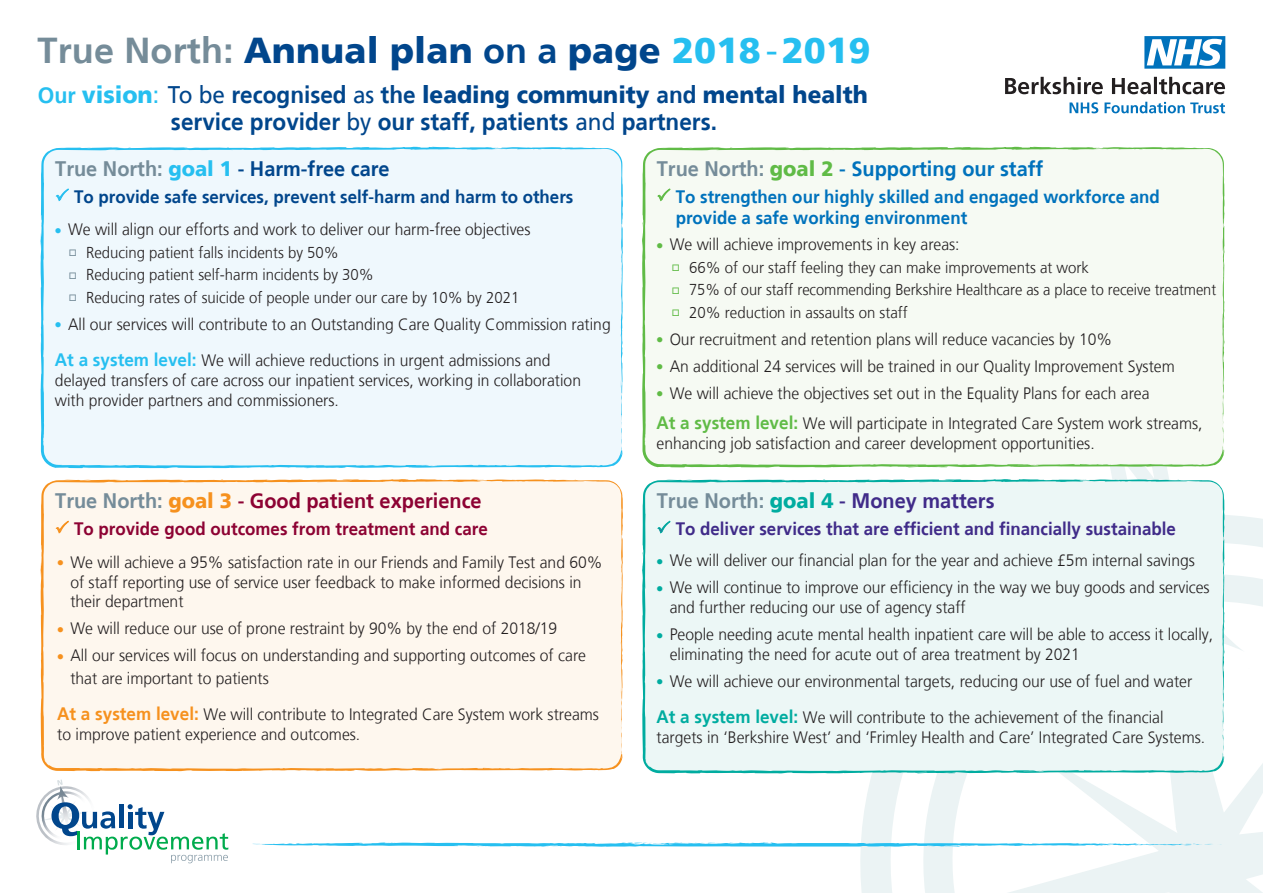
<style>
.page{position:relative;width:1263px;height:893px;background:#fff}
.page>*{position:absolute;margin:0;border:0;box-sizing:border-box;transform-origin:0 0}
.t1{font:900 36px "Frutiger LT";letter-spacing:.005em;color:#01468c}
.t2{font:900 24px "Frutiger LT";color:#01468c;scale:.94 1}
.t3{font:700 24px "Frutiger";color:#01468c;scale:.94 1}
.t4{font:700 21px "Frutiger";color:#8d0233;scale:.95 1}
.t5{font:700 21px "Frutiger";color:#0072bc;scale:.95 1}
.t6{font:700 21px "Frutiger";color:#01468c;scale:.95 1}
.t7{font:700 21px "Frutiger";color:#402b89;scale:.95 1}
.t8{font:700 18px/21px "Frutiger";color:#0072bc;scale:.94 1}
.t9{font:700 18px "Frutiger";color:#402b89;scale:.94 1}
.t10{font:700 18px "Frutiger";color:#01468c;scale:.94 1}
.t11{font:700 18px "Frutiger";color:#8d0233;scale:.94 1}
.t12{font:300 16.5px/19.8px "Frutiger LT";color:#231f20;scale:.95 1}
.t13{font:300 15.75px "Frutiger LT";color:#231f20;scale:.95 1}
.t14{font:300 15.75px "Frutiger LT";color:#231f20;scale:.93 1}
.s1{font-family:"Frutiger";font-weight:700;color:#758c99}
.s2{font-family:"Frutiger";font-weight:700}
.s3{color:#26bff0}
.s4{font-weight:400;color:#26bff0}
.s5{font-family:"Frutiger";font-weight:700;font-size:22.5px;color:#26bff0}
.s6{font-weight:400}
.s7{font-family:"Frutiger LT";font-weight:400}
.s8{color:#758c99}
.s9{font-family:"Frutiger LT";font-weight:900;color:#26bff0}
.s10{font-family:"Frutiger";font-weight:700;font-size:18px;color:#26bff0}
.s11{font-family:"Frutiger LT";font-weight:900;color:#f6911e}
.s12{color:#f6911e}
.s13{font-family:"Frutiger";font-weight:700;font-size:18px;color:#f6911e}
.s14{font-family:"Frutiger LT";font-weight:900;color:#60bb46}
.s15{color:#60bb46}
.s16{font-family:"Frutiger";font-weight:700;font-size:18px;color:#60bb46}
.s17{font-family:"Frutiger LT";font-weight:900;color:#00aca0}
.s18{color:#00aca0}
.s19{font-family:"Frutiger";font-weight:700;font-size:18px;color:#00aca0}
</style>
<div class="page">
<svg style="left:860px;top:499px;width:403px;height:394px;fill:#ebf3f4"></svg>
<svg style="left:1224px;top:513px;width:36px;height:168px"></svg>
<div style="left:40px;top:147px;width:583px;height:321px;background:#eff8fd"></div>
<svg style="left:621px;top:251px;width:2px;height:8px"></svg>
<svg style="left:388px;top:148px;width:4px;height:3px"></svg>
<svg style="left:255px;top:147px;width:8px;height:4px"></svg>
<svg style="left:493px;top:148px;width:14px;height:2px"></svg>
<svg style="left:621px;top:420px;width:2px;height:31px"></svg>
<svg style="left:621px;top:378px;width:2px;height:11px"></svg>
<svg style="left:622px;top:335px;width:1px;height:13px"></svg>
<svg style="left:621px;top:301px;width:2px;height:15px"></svg>
<svg style="left:218px;top:147px;width:15px;height:4px"></svg>
<div style="left:642px;top:147px;width:582px;height:321px;background:#f6faf3"></div>
<svg style="left:1223px;top:250px;width:2px;height:8px"></svg>
<svg style="left:989px;top:148px;width:4px;height:3px"></svg>
<svg style="left:856px;top:147px;width:9px;height:4px"></svg>
<svg style="left:1094px;top:148px;width:15px;height:2px"></svg>
<svg style="left:1222px;top:420px;width:2px;height:31px"></svg>
<svg style="left:1222px;top:377px;width:3px;height:11px"></svg>
<svg style="left:1223px;top:301px;width:2px;height:14px"></svg>
<svg style="left:828px;top:147px;width:7px;height:4px"></svg>
<div style="left:41px;top:479px;width:582px;height:292px;background:#fef7ee"></div>
<svg style="left:621px;top:490px;width:2px;height:7px"></svg>
<svg style="left:621px;top:561px;width:2px;height:8px"></svg>
<svg style="left:377px;top:480px;width:4px;height:3px"></svg>
<svg style="left:248px;top:480px;width:8px;height:3px"></svg>
<svg style="left:479px;top:480px;width:14px;height:2px"></svg>
<svg style="left:621px;top:725px;width:2px;height:30px"></svg>
<svg style="left:621px;top:684px;width:2px;height:10px"></svg>
<svg style="left:622px;top:643px;width:1px;height:12px"></svg>
<svg style="left:621px;top:610px;width:2px;height:14px"></svg>
<svg style="left:221px;top:479px;width:6px;height:4px"></svg>
<div style="left:642px;top:479px;width:582px;height:295px;background:#ecf7f6"></div>
<svg style="left:1223px;top:563px;width:2px;height:8px"></svg>
<svg style="left:979px;top:480px;width:4px;height:3px"></svg>
<svg style="left:850px;top:480px;width:9px;height:3px"></svg>
<svg style="left:1081px;top:480px;width:14px;height:2px"></svg>
<svg style="left:1224px;top:645px;width:1px;height:12px"></svg>
<svg style="left:1223px;top:612px;width:2px;height:14px"></svg>
<svg style="left:1106px;top:435px;width:73px;height:70px"></svg>
<svg style="left:823px;top:479px;width:6px;height:4px"></svg>
<svg style="left:1069px;top:102px;width:156px;height:11px"></svg>
<svg style="left:1005px;top:77px;width:220px;height:17px"></svg>
<svg style="left:1144px;top:36px;width:81px;height:33px"></svg>
<svg style="left:36px;top:779px;width:192px;height:84px"></svg>
<svg style="left:905px;top:681px;width:358px;height:212px"></svg>
<svg style="left:252px;top:842px;width:940px;height:5px"></svg>
<svg style="left:55px;top:188px;width:14px;height:14px"></svg>
<svg style="left:656px;top:188px;width:15px;height:14px"></svg>
<svg style="left:55px;top:520px;width:14px;height:14px"></svg>
<svg style="left:656px;top:520px;width:15px;height:14px"></svg>
<h1 class="t1" style="left:38px;top:28px;width:834px"><span class="s1">True North:</span> Annual plan <span class="s2">on a</span> page <span class="s3">2018</span><span class="s4">-</span><span class="s3">2019</span></h1>
<h2 class="t2" style="left:38px;top:80px;width:884px"><span class="s5">Our</span> <span class="s3">vision</span><span class="s4">:</span> <span class="s6">To be</span> <span class="s2">recognised</span> <span class="s6">as</span> <span class="s2">the</span> leading community <span class="s2">and</span> mental health</h2>
<h2 class="t3" style="left:171px;top:108px;width:582px">service provider <span class="s7">by</span> our staff, patients <span class="s7">and</span> partners.</h2>
<p class="t6" style="left:55px;top:156px;width:353px"><span class="s8">True North:</span> <span class="s9">goal 1</span> - Harm-free care</p>
<p class="t10" style="left:74px;top:186px;width:533px">To provide safe services, prevent self-harm and harm to others</p>
<p class="t12" style="left:55px;top:220px;width:502px"><span class="s3">●</span> We will align our efforts and work to deliver our harm-free objectives</p>
<p class="t13" style="left:69px;top:244px;width:286px"><span class="s8">□</span> Reducing patient falls incidents by 50%</p>
<p class="t13" style="left:69px;top:266px;width:322px"><span class="s8">□</span> Reducing patient self-harm incidents by 30%</p>
<p class="t13" style="left:69px;top:289px;width:476px"><span class="s8">□</span> Reducing rates of suicide of people under our care by 10% by 2021</p>
<p class="t12" style="left:55px;top:307px;width:586px;line-height:36px"><span class="s3">●</span> All our services will contribute to an Outstanding Care Quality Commission rating<br><span class="s10">At a system level:</span> We will achieve reductions in urgent admissions and</p>
<p class="t12" style="left:55px;top:370px;width:555px">delayed transfers of care across our inpatient services, working in collaboration with provider partners and commissioners.</p>
<p class="t4" style="left:55px;top:488px;width:450px"><span class="s8">True North:</span> <span class="s11">goal 3</span> - Good patient experience</p>
<p class="t11" style="left:74px;top:518px;width:442px">To provide good outcomes from treatment and care</p>
<p class="t12" style="left:70px;top:552px;width:562px;text-indent:-13px"><span class="s12">●</span> We will achieve a 95% satisfaction rate in our Friends and Family Test and 60% of staff reporting use of service user feedback to make informed decisions in their department</p>
<p class="t12" style="left:57px;top:619px;width:528px"><span class="s12">●</span> We will reduce our use of prone restraint by 90% by the end of 2018/19</p>
<p class="t12" style="left:70px;top:645px;width:544px;line-height:22.5px;text-indent:-13px"><span class="s12">●</span> All our services will focus on understanding and supporting outcomes of care that are important to patients</p>
<p class="t12" style="left:57px;top:704px;width:572px"><span class="s13">At a system level:</span> We will contribute to Integrated Care System work streams to improve patient experience and outcomes.</p>
<p class="t5" style="left:657px;top:156px;width:408px"><span class="s8">True North:</span> <span class="s14">goal 2</span> - Supporting our staff</p>
<p class="t8" style="left:676px;top:186px;width:517px">To strengthen our highly skilled and engaged workforce and provide a safe working environment</p>
<p class="t12" style="left:656px;top:235px;width:321px"><span class="s15">●</span> We will achieve improvements in key areas:</p>
<p class="t13" style="left:672px;top:259px;width:441px"><span class="s15">□</span> 66% of our staff feeling they can make improvements at work</p>
<p class="t14" style="left:672px;top:281px;width:587px"><span class="s15">□</span> 75% of our staff recommending Berkshire Healthcare as a place to receive treatment</p>
<p class="t13" style="left:672px;top:304px;width:250px"><span class="s15">□</span> 20% reduction in assaults on staff</p>
<p class="t12" style="left:656px;top:330px;width:481px"><span class="s15">●</span> Our recruitment and retention plans will reduce vacancies by 10%</p>
<p class="t12" style="left:656px;top:357px;width:547px"><span class="s15">●</span> An additional 24 services will be trained in our Quality Improvement System</p>
<p class="t12" style="left:656px;top:379px;width:576px;line-height:30px"><span class="s15">●</span> We will achieve the objectives set out in the Equality Plans for each area<br><span class="s16">At a system level:</span> We will participate in Integrated Care System work streams,</p>
<p class="t12" style="left:656px;top:433px;width:463px">enhancing job satisfaction and career development opportunities.</p>
<p class="t7" style="left:657px;top:488px;width:357px"><span class="s8">True North:</span> <span class="s17">goal 4</span> - Money matters</p>
<p class="t9" style="left:676px;top:518px;width:534px">To deliver services that are efficient and financially sustainable</p>
<p class="t12" style="left:656px;top:551px;width:568px"><span class="s18">●</span> We will deliver our financial plan for the year and achieve £5m internal savings</p>
<p class="t12" style="left:670px;top:578px;width:570px;text-indent:-13px"><span class="s18">●</span> We will continue to improve our efficiency in the way we buy goods and services and further reducing our use of agency staff</p>
<p class="t12" style="left:670px;top:625px;width:574px;text-indent:-13px"><span class="s18">●</span> People needing acute mental health inpatient care will be able to access it locally, eliminating the need for acute out of area treatment by 2021</p>
<p class="t12" style="left:656px;top:663px;width:565px;line-height:36px"><span class="s18">●</span> We will achieve our environmental targets, reducing our use of fuel and water<br><span class="s19">At a system level:</span> We will contribute to the achievement of the financial</p>
<p class="t12" style="left:656px;top:727px;width:579px">targets in ‘Berkshire West’ and ‘Frimley Health and Care’ Integrated Care Systems.</p>
</div>
